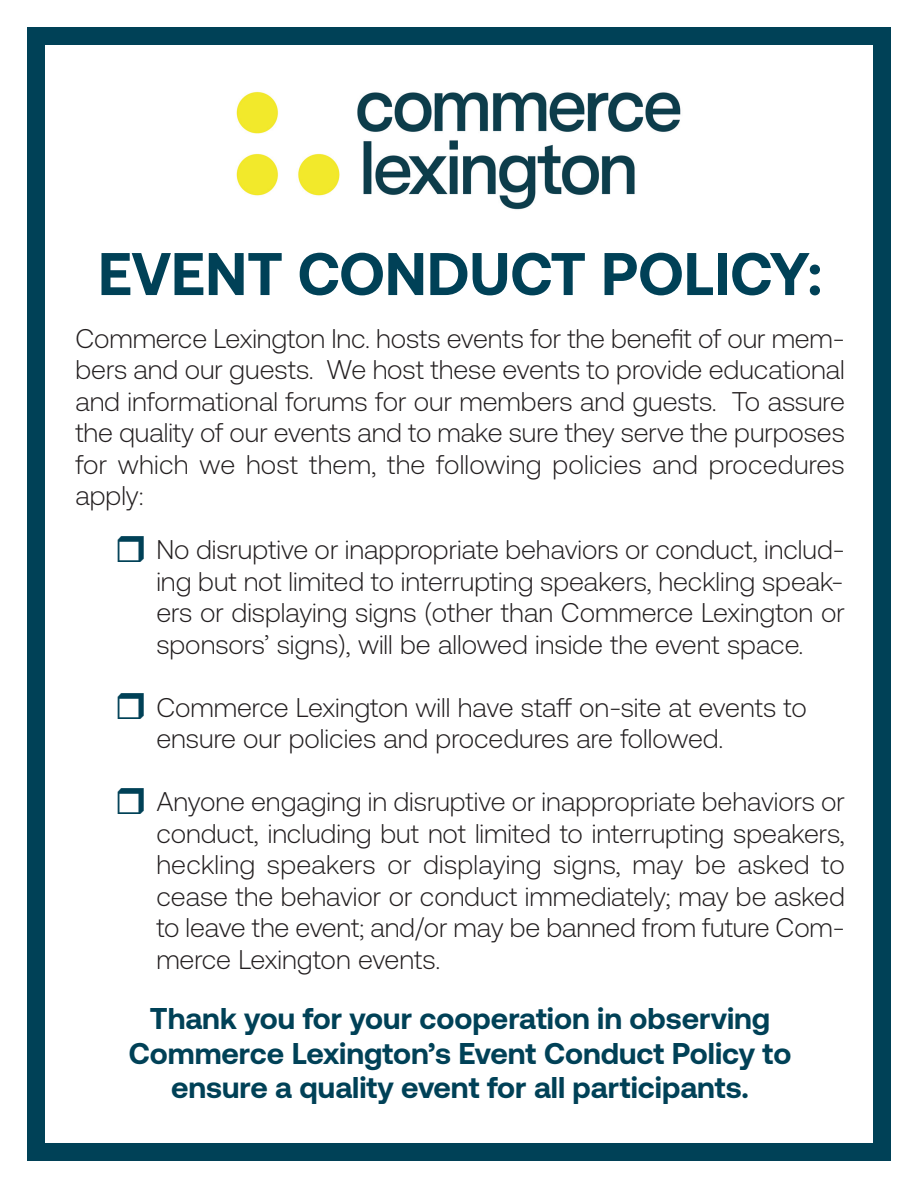
<style>
.page{position:relative;width:918px;height:1188px;background:#fff}
.page>*{position:absolute;margin:0;border:0;box-sizing:border-box;transform-origin:0 0}
.t1{font:700 60px "Aeonik";color:#004157}
.t2{font:700 30px/34.5px "Aeonik";color:#004157;text-align:center}
.t3{font:300 27px/31.5px "Aeonik";color:#231f20;text-align:justify}
</style>
<div class="page">
<div style="left:27px;top:27px;width:864px;height:1134px;border:18px solid #004157"></div>
<img style="left:236px;top:91px;width:445px;height:119px">
<p class="t1" style="left:98px;top:252px;width:726px">EVENT CONDUCT POLICY:</p>
<p class="t3" style="left:75px;top:325px;width:771px">Commerce Lexington Inc. hosts events for the benefit of our mem&shy;bers and our guests. We host these events to provide educational and informational forums for our members and guests. To assure the quality of our events and to make sure they serve the purposes for which we host them, the following policies and procedures apply:</p>
<p class="t3" style="left:156px;top:537px;width:690px">No disruptive or inappropriate behaviors or conduct, includ&shy;ing but not limited to interrupting speakers, heckling speak&shy;ers or displaying signs (other than Commerce Lexington or sponsors’ signs), will be allowed inside the event space.</p>
<p class="t3" style="left:156px;top:694px;width:652px">Commerce Lexington will have staff on-site at events to</p>
<p class="t3" style="left:156px;top:726px;width:569px">ensure our policies and procedures are followed.</p>
<p class="t3" style="left:156px;top:789px;width:690px">Anyone engaging in disruptive or inappropriate behaviors or conduct, including but not limited to interrupting speakers, heckling speakers or displaying signs, may be asked to cease the behavior or conduct immediately; may be asked to leave the event; and/or may be banned from future Com&shy;merce Lexington events.</p>
<p class="t2" style="left:129px;top:1005px;width:664px">Thank you for your cooperation in observing<br>Commerce Lexington’s Event Conduct Policy to</p>
<p class="t2" style="left:171px;top:1074px;width:579px">ensure a quality event for all participants.</p>
</div>
